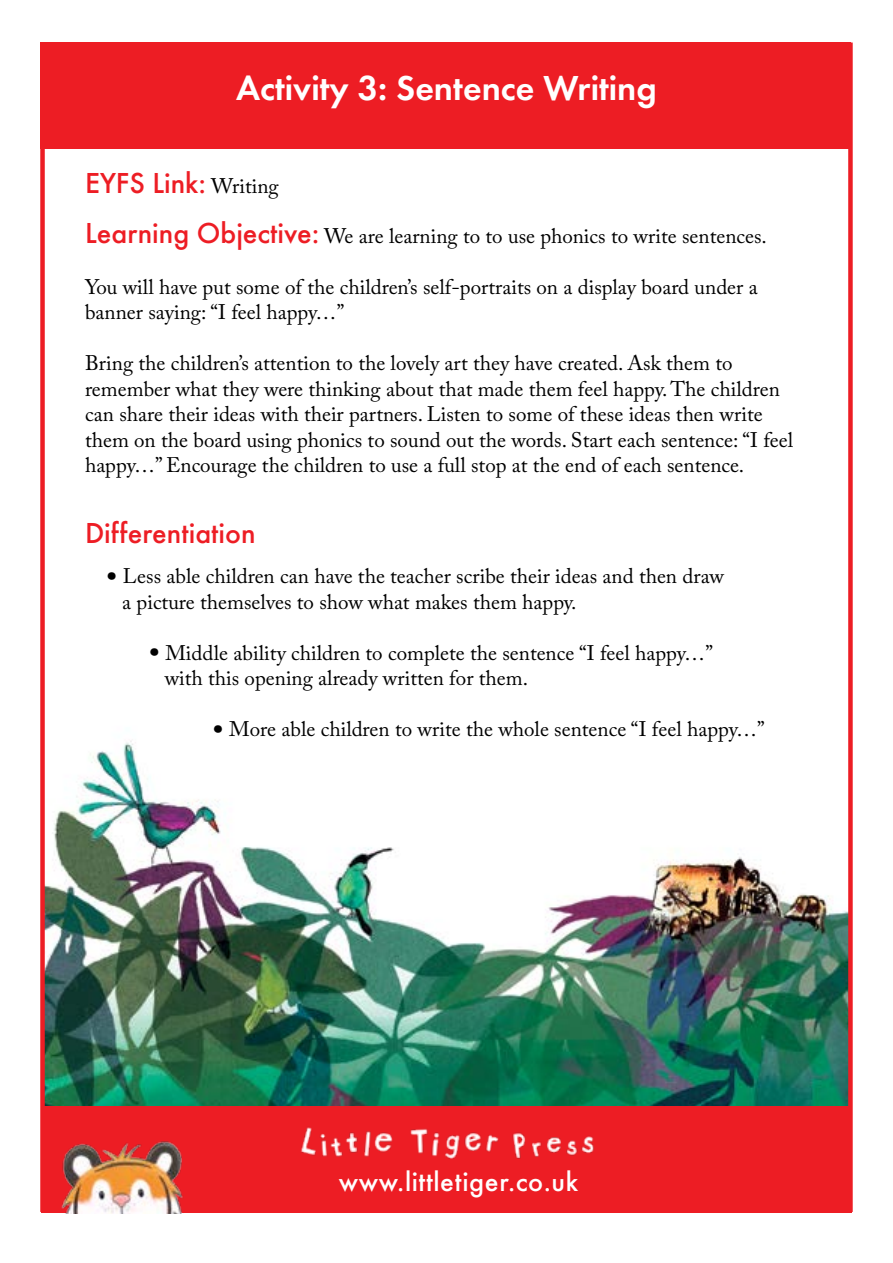
<style>
.page{position:relative;width:893px;height:1263px;background:#fff}
.page>*{position:absolute;margin:0;border:0;box-sizing:border-box;transform-origin:0 0}
.t1{font:600 36px "Futura T";color:#fff}
.t2{font:500 30px "Futura T";color:#ed1d24}
.t3{font:500 28.35px "Futura T";letter-spacing:.02em;color:#fff}
.t4{font:21px/25.5px "Adobe Caslon Pro";color:#000}
.s1{font-family:"Adobe Caslon Pro";font-weight:400;font-size:21px;color:#000}
.s2{font-family:"Futura T";font-weight:500;font-size:30px;color:#ed1d24}
.s3{font-size:33px}
</style>
<div class="page">
<img style="left:45px;top:741px;width:803px;height:366px">
<div style="left:40px;top:43px;width:810px;height:106px;background:#ed1d24"></div>
<div style="left:41px;top:1107px;width:811px;height:106px;background:#ed1d24"></div>
<div style="left:40px;top:43px;width:5px;height:1169px;background:#ed1d24"></div>
<div style="left:848px;top:43px;width:5px;height:1169px;background:#ed1d24"></div>
<img style="left:40px;top:1124px;width:143px;height:89px">
<img style="left:301px;top:1127px;width:293px;height:32px">
<h1 class="t1" style="left:236px;top:67px;width:422px">Activity 3: Sentence Writing</h1>
<h2 class="t2" style="left:85px;top:166px;width:195px">EYFS Link: <span class="s1">Writing</span></h2>
<p class="t4" style="left:85px;top:223px;width:683px"><span class="s2">Learning Objective:</span> We are learning to to use phonics to write sentences.</p>
<p class="t4" style="left:85px;top:274px;width:674px">You will have put some of the children’s self-portraits on a display board under a banner saying: “I feel happy…”</p>
<p class="t4" style="left:85px;top:350px;width:710px">Bring the children’s attention to the lovely art they have created. Ask them to remember what they were thinking about that made them feel happy. The children can share their ideas with their partners. Listen to some of these ideas then write them on the board using phonics to sound out the words. Start each sentence: “I feel happy…” Encourage the children to use a full stop at the end of each sentence.</p>
<h2 class="t2" style="left:85px;top:515px;width:172px">Differentiation</h2>
<p class="t4" style="left:122px;top:563px;width:603px;text-indent:-16px"><span class="s3">•</span> Less able children can have the teacher scribe their ideas and then draw a picture themselves to show what makes them happy.</p>
<p class="t4" style="left:165px;top:640px;width:550px;text-indent:-16px"><span class="s3">•</span> Middle ability children to complete the sentence “I feel happy…” with this opening already written for them.</p>
<p class="t4" style="left:213px;top:716px;width:554px"><span class="s3">•</span> More able children to write the whole sentence “I feel happy…”</p>
<h3 class="t3" style="left:339px;top:1165px;width:241px">www.littletiger.co.uk</h3>
</div>
